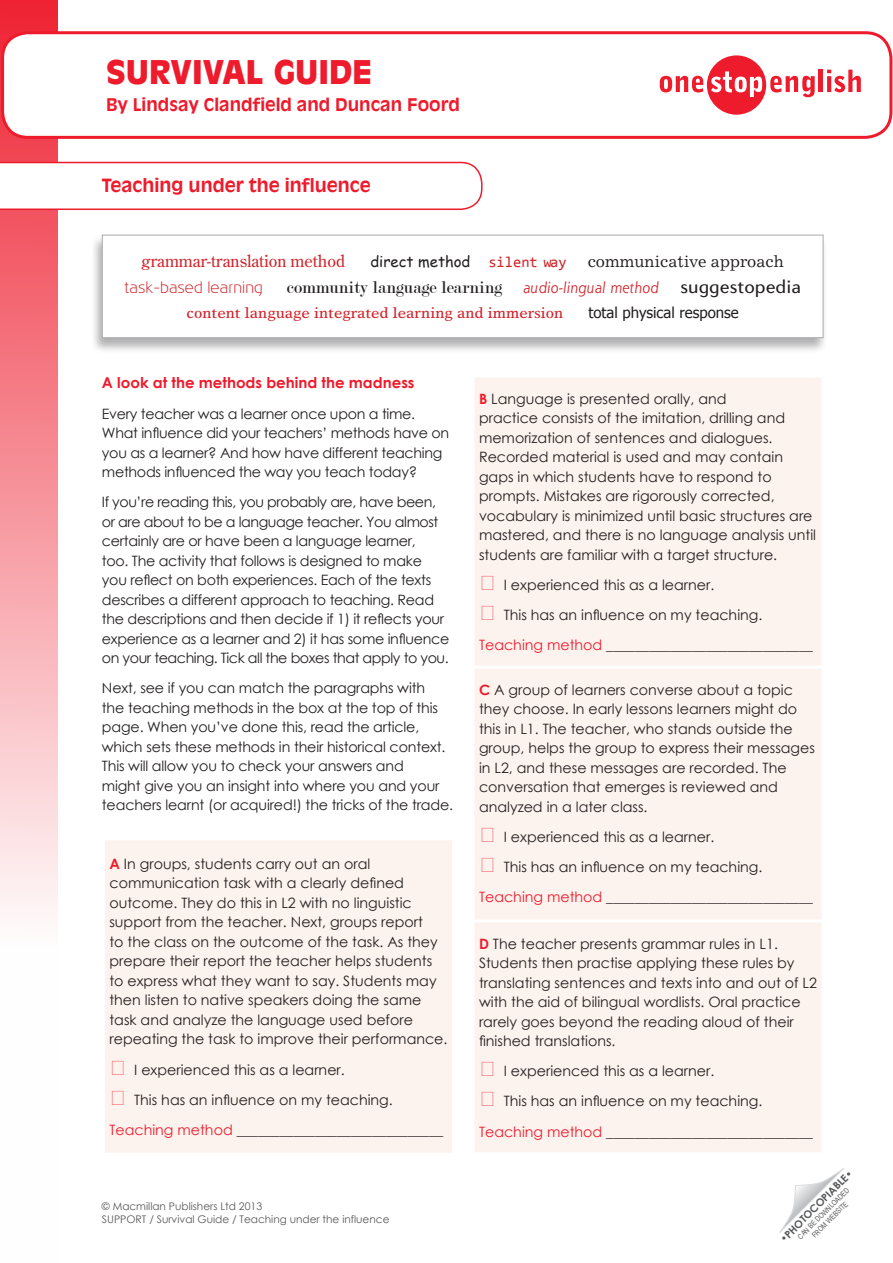
<style>
.page{position:relative;width:893px;height:1263px;background:#fff}
.page>*{position:absolute;margin:0;border:0;box-sizing:border-box;transform-origin:0 0}
.t1{font:900 32.25px "Antique Olive Std";color:#ee1b2c}
.t2{font:700 18px "Antique Olive Std";color:#ee1b2c}
.BodyText{font:18px "Modern";color:#231f20}
.t3{font:700 17.25px "Antique Olive Std";color:#ee1b2c}
.BodyText-2{font:16.5px "Century Old Style Std";color:#d1232a}
.BodyText-3{font:16.5px "Excelsior LT Std";color:#231f20}
.BodyText-4{font:15px "Times Europa LT Std";color:#d1232a}
.BodyText-5{font:700 15px "Century Gothic";color:#ee1b2c}
.BodyText-6{font:italic 15px "Shannon Std";letter-spacing:.02em;color:#d1232a}
.BodyText-7{font:15px "Comic Sans MS";color:#231f20}
.BodyText-8{font:15px "Tahoma";color:#231f20}
.BodyText-9{font:300 15px "Noa LT Std";letter-spacing:.005em;color:#d1232a}
.BodyText-10{font:14.25px/19.5px "Century Gothic";color:#231f20}
.BodyText-11{font:14.25px/19.5px "Century Gothic";letter-spacing:-.02em;color:#231f20}
.t4{font:10.5px "Century Gothic";color:#57585a}
.t5{font:700 10.5px "Century Gothic";color:#57585a}
.t6{font:7.5px "Arial Narrow";color:#57585a}
.s1{font-family:"Consolas";color:#d1232a}
.s2{font-family:"Diverda Sans LT Std";font-style:normal;font-size:19.5px;color:#231f20}
.s3{font-weight:700;color:#ee1b2c}
.s4{color:#ee1b2c}
.s5{font-weight:400}
</style>
<div class="page">
<svg style="left:779px;top:1168px;width:65px;height:65px"></svg>
<svg style="left:0;top:0;width:58px;height:911px;background:#f799a1"></svg>
<div style="left:3px;top:33px;width:888px;height:104px;background:#fff;border-radius:26px"></div>
<div style="left:1px;top:31px;width:891px;height:108px;border:3px solid #ee1b2c;border-radius:26px"></div>
<svg style="left:0;top:162px;width:482px;height:48px"></svg>
<svg style="left:660px;top:55px;width:155px;height:60px"></svg>
<hr style="left:819px;top:70px;width:4px;height:22px;background:#ee1b2c">
<svg style="left:827px;top:70px;width:34px;height:22px"></svg>
<div style="left:103px;top:839px;width:350px;height:315px;background:#fdf3ee"></div>
<hr style="left:102px;top:840px;width:3px;height:312px;background:#fff">
<hr style="left:102px;top:837px;width:353px;height:3px;background:#fff">
<hr style="left:452px;top:840px;width:3px;height:312px;background:#fff">
<hr style="left:102px;top:1152px;width:353px;height:3px;background:#fff">
<div style="left:475px;top:378px;width:347px;height:774px;background:#fdf3ee"></div>
<hr style="left:471px;top:666px;width:354px;height:3px;background:#fff">
<hr style="left:471px;top:919px;width:354px;height:3px;background:#fff">
<div style="left:90px;top:234px;width:737px;height:120px;background:#231f20;opacity:.35"></div>
<div style="left:102px;top:235px;width:721px;height:103px;background:#fff"></div>
<div style="left:102px;top:235px;width:721px;height:103px;border:1px solid #a8a9ad"></div>
<svg style="left:482px;top:576px;width:11px;height:14px"></svg>
<svg style="left:482px;top:606px;width:11px;height:14px"></svg>
<svg style="left:482px;top:828px;width:11px;height:14px"></svg>
<svg style="left:482px;top:858px;width:11px;height:14px"></svg>
<svg style="left:482px;top:1062px;width:11px;height:14px"></svg>
<svg style="left:482px;top:1092px;width:11px;height:14px"></svg>
<p class="t1" style="left:106px;top:53px;width:268px">SURVIVAL GUIDE</p>
<p class="t3" style="left:106px;top:94px;width:355px">By Lindsay Clandfield and Duncan Foord</p>
<p class="t2" style="left:102px;top:174px;width:270px">Teaching under the influence</p>
<p class="BodyText-2" style="left:142px;top:251px;width:205px">grammar-translation method</p>
<p class="BodyText-7" style="left:370px;top:251px;width:198px">direct method <span class="s1">silent way</span></p>
<p class="BodyText-3" style="left:588px;top:252px;width:198px">communicative approach</p>
<p class="BodyText-9" style="left:124px;top:279px;width:140px">task-based learning</p>
<p class="BodyText" style="left:287px;top:278px;width:217px">community language learning</p>
<p class="BodyText-6" style="left:523px;top:278px;width:279px">audio-lingual method <span class="s2">suggestopedia</span></p>
<p class="BodyText-4" style="left:187px;top:304px;width:378px">content language integrated learning and immersion</p>
<p class="BodyText-8" style="left:588px;top:303px;width:152px">total physical response</p>
<p class="BodyText-5" style="left:102px;top:372px;width:314px">A look at the methods behind the madness</p>
<p class="BodyText-11" style="left:102px;top:403px;width:349px">Every teacher was a learner once upon a time.<br>What influence did your teachers’ methods have on you as a learner? And how have different teaching methods influenced the way you teach today?</p>
<p class="BodyText-11" style="left:102px;top:492px;width:349px">If you’re reading this, you probably are, have been, or are about to be a language teacher. You almost certainly are or have been a language learner,<br>too. The activity that follows is designed to make you reflect on both experiences. Each of the texts describes a different approach to teaching. Read the descriptions and then decide if 1) it reflects your experience as a learner and 2) it has some influence on your teaching. Tick all the boxes that apply to you.</p>
<p class="BodyText-10" style="left:102px;top:678px;width:353px">Next, see if you can match the paragraphs with<br>the teaching methods in the box at the top of this page. When you’ve done this, read the article, which sets these methods in their historical context.<br>This will allow you to check your answers and<br>might give you an insight into where you and your teachers learnt (or acquired!) the tricks of the trade.</p>
<p class="BodyText-10" style="left:109px;top:854px;width:340px"><span class="s3">A</span> In groups, students carry out an oral communication task with a clearly defined outcome. They do this in L2 with no linguistic support from the teacher. Next, groups report<br>to the class on the outcome of the task. As they prepare their report the teacher helps students to express what they want to say. Students may then listen to native speakers doing the same task and analyze the language used before repeating the task to improve their performance.</p>
<p class="BodyText-10" style="left:134px;top:1059px;width:212px">I experienced this as a learner.</p>
<p class="BodyText-10" style="left:134px;top:1089px;width:260px">This has an influence on my teaching.</p>
<p class="BodyText-10" style="left:109px;top:1120px;width:335px"><span class="s4">Teaching method</span> _____________________________</p>
<p class="t4" style="left:102px;top:1199px;width:162px">© Macmillan Publishers Ltd 2013</p>
<p class="t4" style="left:102px;top:1212px;width:289px">SUPPORT / Survival Guide / Teaching under the influence</p>
<p class="BodyText-10" style="left:479px;top:389px;width:339px"><span class="s3">B</span> Language is presented orally, and<br>practice consists of the imitation, drilling and memorization of sentences and dialogues.<br>Recorded material is used and may contain gaps in which students have to respond to prompts. Mistakes are rigorously corrected, vocabulary is minimized until basic structures are mastered, and there is no language analysis until students are familiar with a target structure.</p>
<p class="BodyText-10" style="left:504px;top:575px;width:212px">I experienced this as a learner.</p>
<p class="BodyText-10" style="left:504px;top:605px;width:260px">This has an influence on my teaching.</p>
<p class="BodyText-10" style="left:479px;top:635px;width:335px"><span class="s4">Teaching method</span> _____________________________</p>
<p class="BodyText-10" style="left:479px;top:680px;width:337px"><span class="s3">C</span> A group of learners converse about a topic they choose. In early lessons learners might do this in L1. The teacher, who stands outside the group, helps the group to express their messages in L2, and these messages are recorded. The conversation that emerges is reviewed and analyzed in a later class.</p>
<p class="BodyText-10" style="left:504px;top:827px;width:212px">I experienced this as a learner.</p>
<p class="BodyText-10" style="left:504px;top:857px;width:260px">This has an influence on my teaching.</p>
<p class="BodyText-10" style="left:479px;top:887px;width:335px"><span class="s4">Teaching method</span> _____________________________</p>
<p class="BodyText-10" style="left:479px;top:933px;width:339px"><span class="s3">D</span> The teacher presents grammar rules in L1.<br>Students then practise applying these rules by translating sentences and texts into and out of L2 with the aid of bilingual wordlists. Oral practice rarely goes beyond the reading aloud of their finished translations.</p>
<p class="BodyText-10" style="left:504px;top:1061px;width:212px">I experienced this as a learner.</p>
<p class="BodyText-10" style="left:504px;top:1091px;width:260px">This has an influence on my teaching.</p>
<p class="BodyText-10" style="left:479px;top:1121px;width:335px"><span class="s4">Teaching method</span> _____________________________</p>
<p class="t5" style="left:776px;top:1235px;width:99px;rotate:-45deg"><span class="s5">•</span>PHOTOCOPIABLE<span class="s5">•</span></p>
<p class="t6" style="left:795px;top:1234px;width:71px;rotate:-45deg">CAN BE DOWNLOADED</p>
<p class="t6" style="left:809px;top:1232px;width:49px;rotate:-45deg">FROM WEBSITE</p>
</div>
